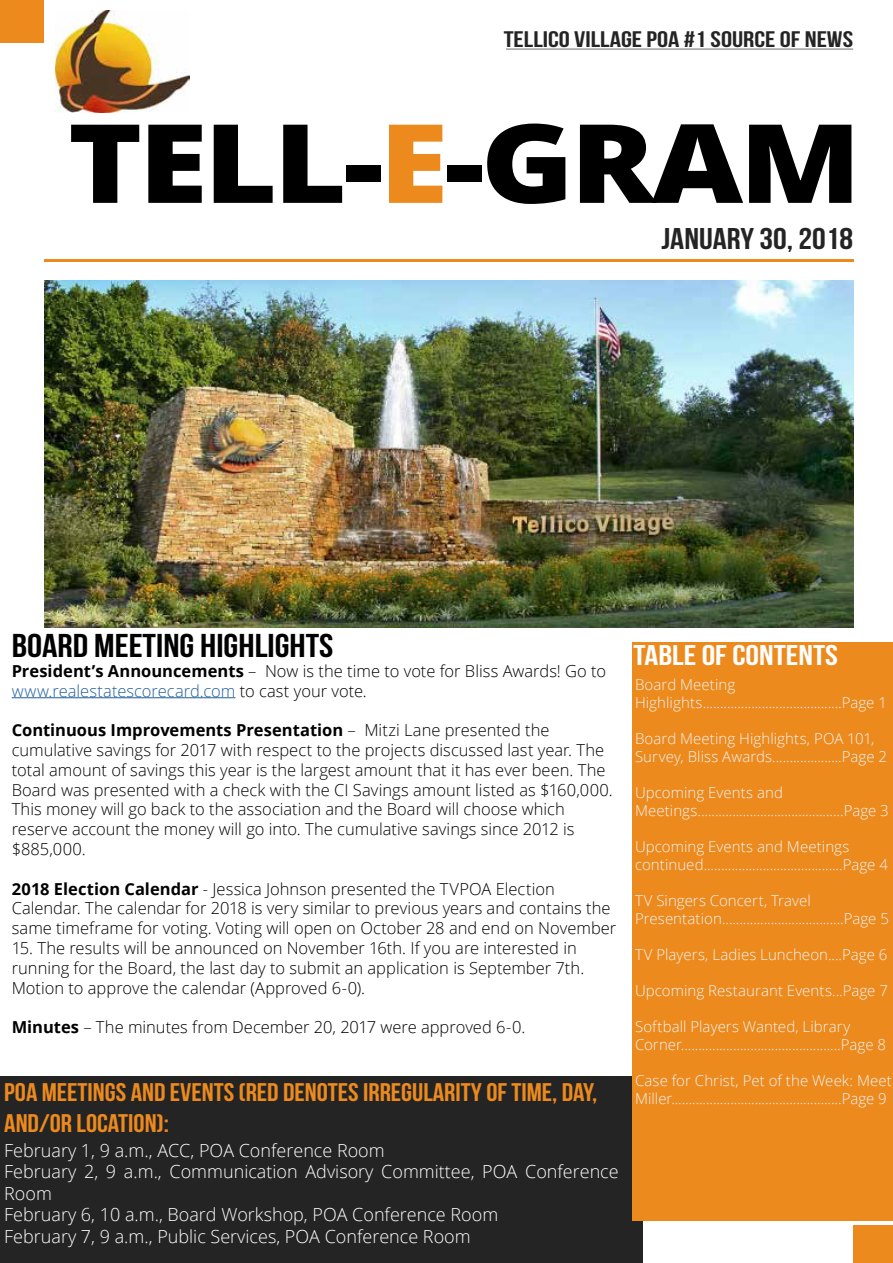
<style>
.page{position:relative;width:893px;height:1263px;background:#fff}
.page>*{position:absolute;margin:0;border:0;box-sizing:border-box;transform-origin:0 0}
.t1{font:800 109.5px "Open Sans";letter-spacing:-.03em;color:#000;scale:1.15 1}
.t2{font:700 33px "Bebas Neue";color:#000;scale:1.15 1}
.t3{font:700 30px "Bebas Neue";color:#252425;scale:1.15 1}
.t4{font:700 28.5px "Bebas Neue";color:#fff;scale:1.2 1}
.t5{font:700 25.5px/30.6px "Bebas Neue";color:#ec8a1d;scale:1.1 1}
.t6{font:700 22.5px "Bebas Neue";color:#252425;scale:1.24 1}
.t7{font:300 18px/21.6px "Open Sans";color:#fff}
.t8{font:300 16.5px/19.8px "Open Sans";color:#000}
.t9{font:300 15px/18px "Open Sans";letter-spacing:.005em;color:#f3f4f4}
.s1{color:#ec8a1d}
.s2{font-weight:700}
.s3{color:#215e9e}
</style>
<div class="page">
<hr style="left:44px;top:259px;width:809px;height:3px;background:#ec8a1d">
<div style="left:0;top:1076px;width:642px;height:187px;background:#252425"></div>
<div style="left:853px;top:1226px;width:40px;height:37px;background:#ec8a1d"></div>
<img style="left:44px;top:281px;width:809px;height:346px">
<div style="left:632px;top:642px;width:261px;height:578px;background:#ec8a1d"></div>
<div style="left:0;top:0;width:44px;height:43px;background:#ec8a1d"></div>
<hr style="left:506px;top:49px;width:347px;height:1px;background:#6f6f70">
<img style="left:55px;top:11px;width:134px;height:102px">
<hr style="left:12px;top:697px;width:223px;height:1px;background:#215e9e">
<h3 class="t6" style="left:504px;top:27px;width:283px">TELLICO VILLAGE POA #1 SOURCE OF NEWS</h3>
<h1 class="t1" style="left:68px;top:80px;width:691px">TELL-<span class="s1">E</span>-GRAM</h1>
<h3 class="t3" style="left:661px;top:222px;width:168px">JANUARY 30, 2018</h3>
<h2 class="t2" style="left:12px;top:628px;width:281px">BOARD MEETING HIGHLIGHTS</h2>
<p class="t8" style="left:12px;top:660px;width:596px"><span class="s2">President’s Announcements</span> – Now is the time to vote for Bliss Awards! Go to <span class="s3">www.realestatescorecard.com</span> to cast your vote.</p>
<p class="t8" style="left:12px;top:720px;width:603px"><span class="s2">Continuous Improvements Presentation</span> – Mitzi Lane presented the cumulative savings for 2017 with respect to the projects discussed last year. The total amount of savings this year is the largest amount that it has ever been. The Board was presented with a check with the CI Savings amount listed as $160,000.<br>This money will go back to the association and the Board will choose which reserve account the money will go into. The cumulative savings since 2012 is $885,000.</p>
<p class="t8" style="left:12px;top:878px;width:606px"><span class="s2">2018 Election Calendar</span> - Jessica Johnson presented the TVPOA Election<br>Calendar. The calendar for 2018 is very similar to previous years and contains the same timeframe for voting. Voting will open on October 28 and end on November</p>
<p class="t8" style="left:12px;top:938px;width:574px">15. The results will be announced on November 16th. If you are interested in running for the Board, the last day to submit an application is September 7th.<br>Motion to approve the calendar (Approved 6-0).</p>
<p class="t8" style="left:12px;top:1017px;width:515px"><span class="s2">Minutes</span> – The minutes from December 20, 2017 were approved 6-0.</p>
<h3 class="t5" style="left:4px;top:1077px;width:541px">POA MEETINGS AND EVENTS (RED DENOTES IRREGULARITY OF TIME, DAY,<br>AND/OR LOCATION):</h3>
<p class="t7" style="left:4px;top:1139px;width:616px">February 1, 9 a.m., ACC, POA Conference Room<br>February 2, 9 a.m., Communication Advisory Committee, POA Conference Room<br>February 6, 10 a.m., Board Workshop, POA Conference Room<br>February 7, 9 a.m., Public Services, POA Conference Room</p>
<h3 class="t4" style="left:634px;top:640px;width:172px">TABLE OF CONTENTS</h3>
<p class="t9" style="left:635px;top:675px;width:253px">Board Meeting<br>Highlights........................................Page 1</p>
<p class="t9" style="left:635px;top:729px;width:254px">Board Meeting Highlights, POA 101,<br>Survey, Bliss Awards....................Page 2</p>
<p class="t9" style="left:635px;top:783px;width:255px">Upcoming Events and<br>Meetings..........................................Page 3</p>
<p class="t9" style="left:635px;top:837px;width:254px">Upcoming Events and Meetings continued........................................Page 4</p>
<p class="t9" style="left:635px;top:891px;width:255px">TV Singers Concert, Travel<br>Presentation...................................Page 5</p>
<p class="t9" style="left:635px;top:945px;width:254px">TV Players, Ladies Luncheon....Page 6</p>
<p class="t9" style="left:635px;top:981px;width:254px">Upcoming Restaurant Events...Page 7</p>
<p class="t9" style="left:635px;top:1017px;width:252px">Softball Players Wanted, Library<br>Corner..............................................Page 8</p>
<p class="t9" style="left:635px;top:1071px;width:258px">Case for Christ, Pet of the Week: Meet<br>Miller.................................................Page 9</p>
</div>
